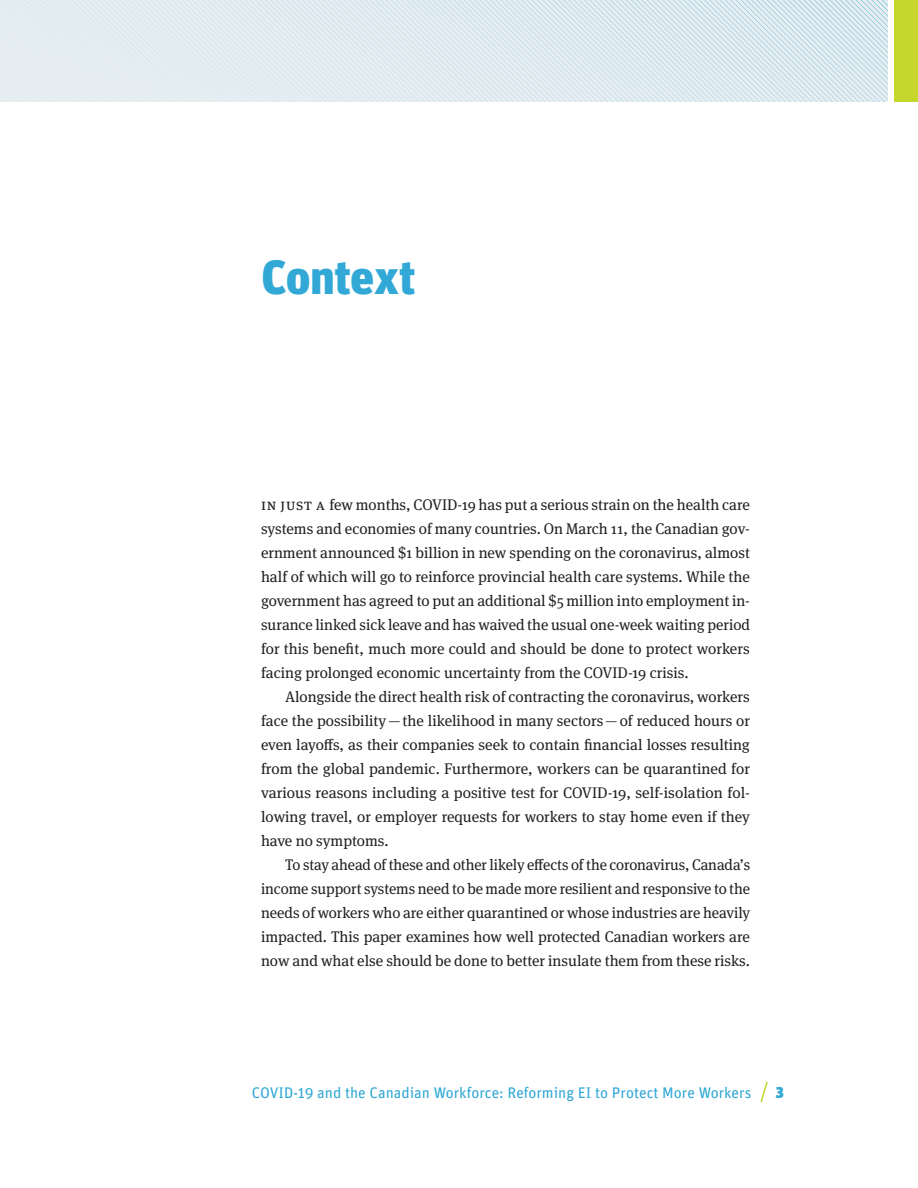
<style>
.page{position:relative;width:918px;height:1188px;background:#fff}
.page>*{position:absolute;margin:0;border:0;box-sizing:border-box;transform-origin:0 0}
.Chapter_title{font:900 48px "Unit";letter-spacing:-.01em;color:#31a8d5}
.Body_text{font:15.3px/24px "Meta Serif OT";color:#231f20;text-align:justify}
.Body_text__chapter_o{font:15.3px/24px "Meta Serif OT";color:#231f20;text-align:justify}
.t1{font:15.3px "Unit OT";color:#31a8d5}
.t2{font:900 15.3px "Unit";color:#31a8d5}
</style>
<div class="page">
<svg style="left:760px;top:1081px;width:8px;height:22px"></svg>
<div style="left:0;top:0;width:888px;height:102px;background:#e7eef1"></div>
<div style="left:894px;top:0;width:24px;height:102px;background:#c5d62d"></div>
<svg style="left:138px;top:0;width:750px;height:102px"></svg>
<p class="Chapter_title" style="left:261px;top:247px;width:156px">Context</p>
<p class="Body_text__chapter_o" style="left:261px;top:493px;width:491px">In just a few months, COVID-19 has put a serious strain on the health care systems and economies of many countries. On March 11, the Canadian gov&shy;ernment announced $1 billion in new spending on the coronavirus, almost half of which will go to reinforce provincial health care systems. While the government has agreed to put an additional $5 million into employment in&shy;surance linked sick leave and has waived the usual one-week waiting period for this benefit, much more could and should be done to protect workers facing prolonged economic uncertainty from the COVID-19 crisis.</p>
<p class="Body_text" style="left:261px;top:685px;width:491px;text-indent:24px">Alongside the direct health risk of contracting the coronavirus, workers face the possibility—the likelihood in many sectors—of reduced hours or even layoffs, as their companies seek to contain financial losses resulting from the global pandemic. Furthermore, workers can be quarantined for various reasons including a positive test for COVID-19, self-isolation fol&shy;lowing travel, or employer requests for workers to stay home even if they have no symptoms.</p>
<p class="Body_text" style="left:261px;top:853px;width:491px;text-indent:24px">To stay ahead of these and other likely effects of the coronavirus, Canada’s income support systems need to be made more resilient and responsive to the needs of workers who are either quarantined or whose industries are heavily impacted. This paper examines how well protected Canadian workers are now and what else should be done to better insulate them from these risks.</p>
<p class="t1" style="left:252px;top:1084px;width:501px">COVID-19 and the Canadian Workforce: Reforming EI to Protect More Workers</p>
<p class="t2" style="left:776px;top:1082px;width:9px">3</p>
</div>
